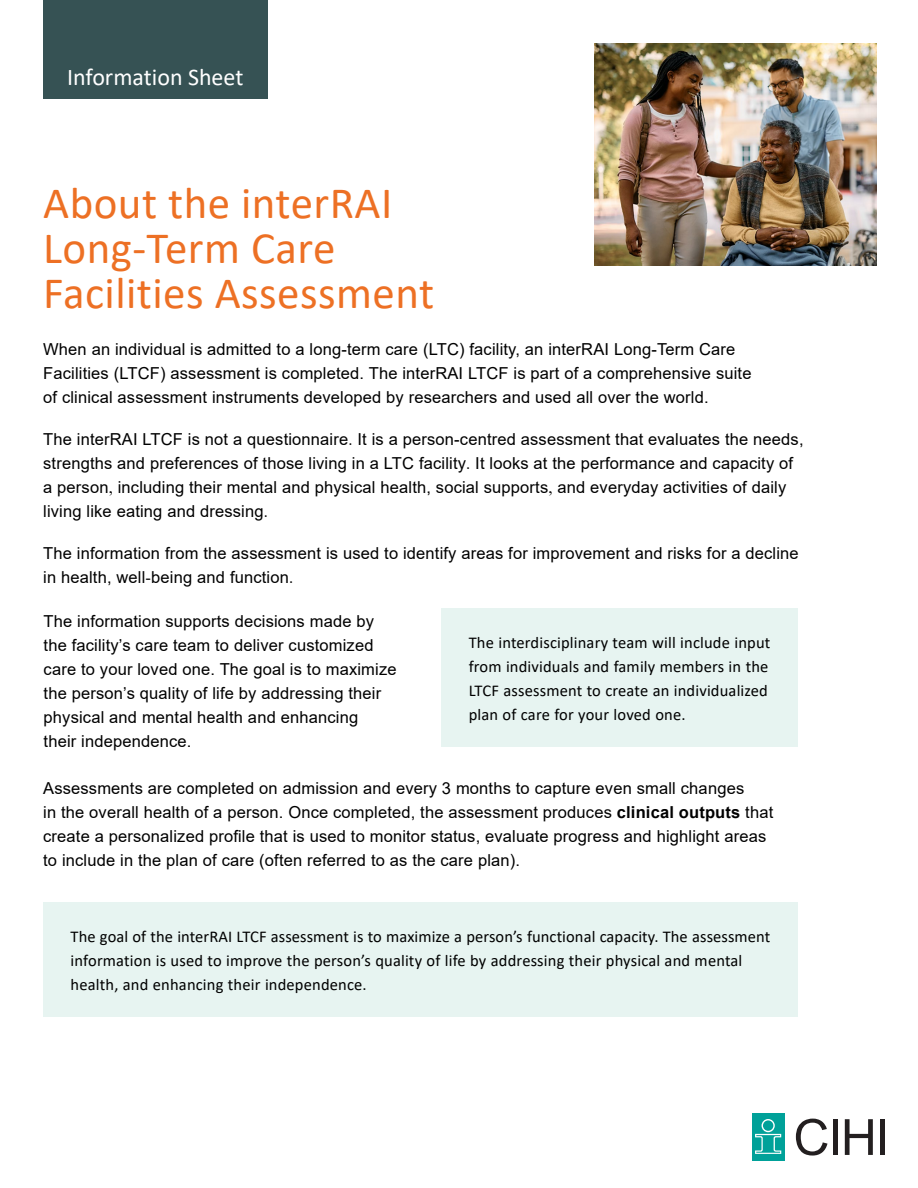
<style>
.page{position:relative;width:918px;height:1188px;background:#fff}
.page>*{position:absolute;margin:0;border:0;box-sizing:border-box;transform-origin:0 0}
.t1{font:45px/45px "Calibri";letter-spacing:.01em;color:#ed7024}
.product_type{font:24px "Calibri";color:#fff}
.body{font:16.5px/24px "Arial";letter-spacing:.01em;color:#000}
.sidebar_body{font:16.5px/24px "Calibri";letter-spacing:.01em;color:#000}
.s1{font-family:"Times New Roman"}
.s2{font-weight:700}
</style>
<div class="page">
<img style="left:594px;top:43px;width:283px;height:222px">
<div style="left:43px;top:0;width:224px;height:98px;background:#365254"></div>
<div style="left:752px;top:1114px;width:32px;height:47px;background:#00a199"></div>
<svg style="left:755px;top:1119px;width:26px;height:35px"></svg>
<svg style="left:796px;top:1119px;width:31px;height:37px"></svg>
<div style="left:833px;top:1119px;width:5px;height:36px;background:#231f20"></div>
<svg style="left:845px;top:1119px;width:28px;height:36px"></svg>
<div style="left:880px;top:1119px;width:5px;height:36px;background:#231f20"></div>
<div style="left:442px;top:609px;width:356px;height:138px;background:#e7f4f1"></div>
<div style="left:44px;top:902px;width:754px;height:115px;background:#e7f4f1"></div>
<p class="product_type" style="left:67px;top:61px;width:178px">Information Sheet</p>
<h1 class="t1" style="left:43px;top:180px;width:393px">About the interRAI<br>Long-Term Care<br>Facilities Assessment</h1>
<p class="body" style="left:43px;top:337px;width:710px">When an individual is admitted to a long-term care (LTC) facility, an interRAI Long-Term Care<br>Facilities (LTCF) assessment is completed. The interRAI LTCF is part of a comprehensive suite of clinical assessment instruments developed by researchers and used all over the world.</p>
<p class="body" style="left:43px;top:427px;width:762px">The interRAI LTCF is not a questionnaire<span class="s1">.</span> It is a person-centred assessment that evaluates the needs, strengths and preferences of those living in a LTC facility<span class="s1">.</span> It looks at the performance and capacity of a person<span class="s1">,</span> including their mental and physical health, social supports<span class="s1">,</span> and everyday activities of daily living like eating and dressing<span class="s1">.</span></p>
<p class="body" style="left:43px;top:541px;width:757px">The information from the assessment is used to identify areas for improvement and risks for a decline in health, well<span class="s1">-</span>being and function<span class="s1">.</span></p>
<p class="body" style="left:44px;top:609px;width:355px">The information supports decisions made by the facility’s care team to deliver customized care to your loved one. The goal is to maximize the person’s quality of life by addressing their physical and mental health and enhancing<br>their independence.</p>
<p class="sidebar_body" style="left:469px;top:630px;width:303px">The interdisciplinary team will include input from individuals and family members in the LTCF assessment to create an individualized plan of care for your loved one.</p>
<p class="body" style="left:43px;top:776px;width:732px">Assessments are completed on admission and every 3 months to capture even small changes<br>in the overall health of a person. Once completed, the assessment produces <span class="s2">clinical outputs</span> that create a personalized profile that is used to monitor status, evaluate progress and highlight areas to include in the plan of care (often referred to as the care plan).</p>
<p class="sidebar_body" style="left:71px;top:924px;width:701px">The goal of the interRAI LTCF assessment is to maximize a person’s functional capacity. The assessment information is used to improve the person’s quality of life by addressing their physical and mental health, and enhancing their independence.</p>
</div>
